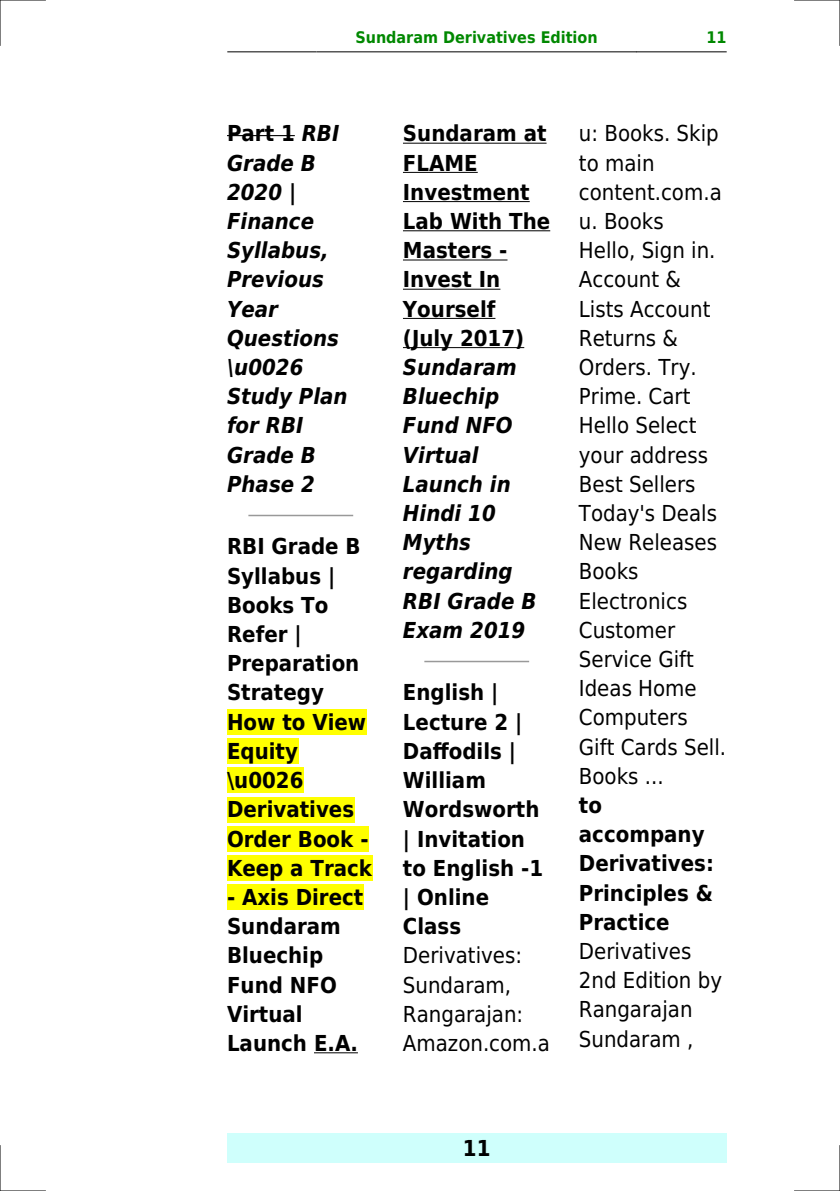
<style>
.page{position:relative;width:840px;height:1191px;background:#fff}
.page>*{position:absolute;margin:0;border:0;box-sizing:border-box;transform-origin:0 0}
.t1{font:700 22px/29.2px "DejaVu Sans Condensed";color:#000}
.t2{font:22px/29.2px "DejaVu Sans Condensed";color:#000}
.t3{font:italic 700 22px/29.2px "DejaVu Sans Condensed";color:#000}
.t4{font:700 16px "DejaVu Sans Condensed";color:#080}
.s1{font-style:normal}
</style>
<div class="page">
<hr style="left:227px;top:51px;width:89px;height:1px;background:#000">
<hr style="left:317px;top:51px;width:318px;height:1px;background:#000">
<hr style="left:636px;top:51px;width:89px;height:1px;background:#000">
<div style="left:227px;top:1133px;width:499px;height:29px;background:#cffffc"></div>
<hr style="left:227px;top:135px;width:68px;height:1px;background:#000">
<hr style="left:249px;top:515px;width:103px;height:1px;background:#999">
<div style="left:227px;top:709px;width:139px;height:26px;background:#ff0"></div>
<div style="left:227px;top:738px;width:71px;height:26px;background:#ff0"></div>
<div style="left:227px;top:767px;width:76px;height:26px;background:#ff0"></div>
<div style="left:227px;top:797px;width:127px;height:25px;background:#ff0"></div>
<div style="left:227px;top:826px;width:141px;height:25px;background:#ff0"></div>
<div style="left:227px;top:855px;width:145px;height:26px;background:#ff0"></div>
<div style="left:227px;top:884px;width:136px;height:26px;background:#ff0"></div>
<hr style="left:314px;top:1052px;width:44px;height:1px;background:#000">
<hr style="left:403px;top:143px;width:143px;height:1px;background:#000">
<hr style="left:403px;top:172px;width:74px;height:1px;background:#000">
<hr style="left:403px;top:201px;width:126px;height:1px;background:#000">
<hr style="left:403px;top:230px;width:147px;height:1px;background:#000">
<hr style="left:403px;top:259px;width:104px;height:1px;background:#000">
<hr style="left:403px;top:289px;width:97px;height:1px;background:#000">
<hr style="left:403px;top:318px;width:92px;height:1px;background:#000">
<hr style="left:403px;top:347px;width:121px;height:1px;background:#000">
<hr style="left:425px;top:661px;width:103px;height:1px;background:#999">
<hr style="left:0;top:0;width:45px;height:1px;background:#000">
<hr style="left:794px;top:0;width:45px;height:1px;background:#000">
<hr style="left:0;top:1190px;width:45px;height:1px;background:#000">
<hr style="left:794px;top:1190px;width:45px;height:1px;background:#000">
<hr style="left:0;top:0;width:1px;height:45px;background:#000">
<hr style="left:0;top:1145px;width:1px;height:46px;background:#000">
<hr style="left:839px;top:0;width:1px;height:45px;background:#000">
<hr style="left:839px;top:1145px;width:1px;height:46px;background:#000">
<p class="t4" style="left:355px;top:29px;width:244px">Sundaram Derivatives Edition</p>
<p class="t4" style="left:706px;top:29px;width:22px">11</p>
<p class="t3" style="left:227px;top:119px;width:122px"><span class="s1">Part 1</span> RBI<br>Grade B<br>2020 |<br>Finance<br>Syllabus,<br>Previous<br>Year<br>Questions \u0026<br>Study Plan for RBI<br>Grade B<br>Phase 2</p>
<p class="t1" style="left:227px;top:532px;width:146px">RBI Grade B<br>Syllabus |<br>Books To<br>Refer |<br>Preparation<br>Strategy<br>How to View<br>Equity \u0026<br>Derivatives<br>Order Book -<br>Keep a Track</p>
<p class="t1" style="left:227px;top:882px;width:138px">- Axis Direct<br>Sundaram<br>Bluechip<br>Fund NFO<br>Virtual<br>Launch E.A.</p>
<p class="t1" style="left:403px;top:119px;width:149px">Sundaram at<br>FLAME<br>Investment<br>Lab With The<br>Masters -<br>Invest In<br>Yourself (July 2017)</p>
<p class="t3" style="left:403px;top:353px;width:135px">Sundaram<br>Bluechip<br>Fund NFO<br>Virtual<br>Launch in<br>Hindi 10<br>Myths regarding<br>RBI Grade B<br>Exam 2019</p>
<p class="t1" style="left:403px;top:678px;width:142px">English |<br>Lecture 2 |<br>Daffodils |<br>William<br>Wordsworth | Invitation to English -1 | Online<br>Class</p>
<p class="t2" style="left:403px;top:941px;width:148px">Derivatives:<br>Sundaram,<br>Rangarajan:<br>Amazon.com.a</p>
<p class="t2" style="left:578px;top:119px;width:149px">u: Books. Skip to main content.com.a u. Books<br>Hello, Sign in.<br>Account &amp;<br>Lists Account<br>Returns &amp;<br>Orders. Try.<br>Prime. Cart<br>Hello Select your address<br>Best Sellers<br>Today's Deals<br>New Releases<br>Books<br>Electronics<br>Customer<br>Service Gift<br>Ideas Home<br>Computers<br>Gift Cards Sell.<br>Books ...</p>
<p class="t1" style="left:578px;top:790px;width:136px">to accompany<br>Derivatives:<br>Principles &amp;<br>Practice</p>
<p class="t2" style="left:578px;top:936px;width:144px">Derivatives<br>2nd Edition by<br>Rangarajan<br>Sundaram ,</p>
<p class="t1" style="left:462px;top:1133px;width:29px">11</p>
</div>
